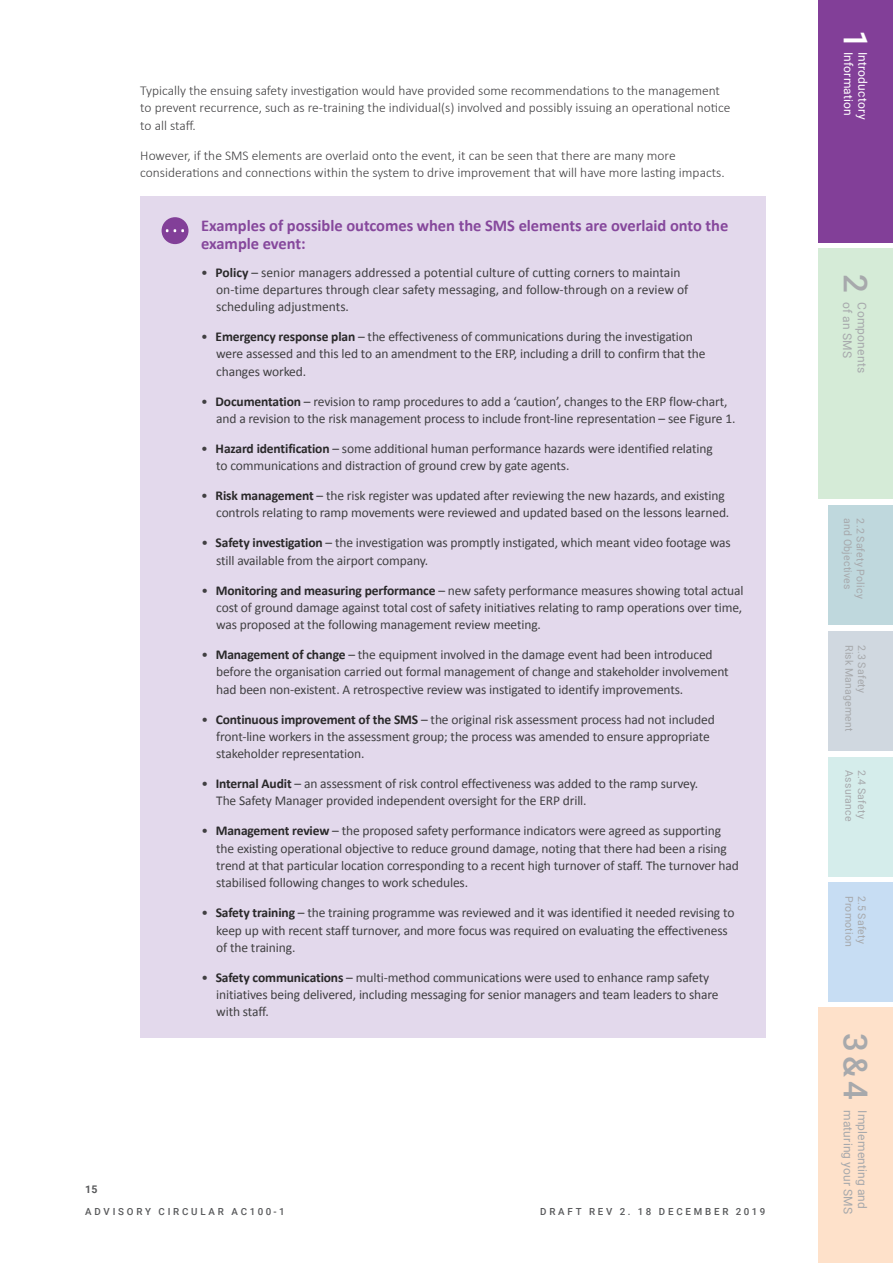
<style>
.page{position:relative;width:893px;height:1263px;background:#fff}
.page>*{position:absolute;margin:0;border:0;box-sizing:border-box;transform-origin:0 0}
.t1{font:500 33px "Roboto";color:#a7a9ac}
.t2{font:500 33px "Roboto";color:#fff}
.t3{font:700 16.5px/17.2px "Calibri";letter-spacing:-.005em;color:#86489c}
.t4{font:13.5px/17.2px "Calibri";letter-spacing:-.01em;color:#414042}
.t5{font:300 13.5px/17.2px "Calibri";color:#414042}
.t6{font:12px "Roboto";letter-spacing:.015em;color:#a7a9ac}
.t7{font:12px "Roboto";letter-spacing:.015em;color:#fff}
.t8{font:10.5px "Roboto";letter-spacing:.02em;color:#a7a9ac}
.t9{font:700 10.5px "Roboto";color:#58595b}
.t10{font:500 9.75px "Roboto";letter-spacing:.285em;color:#58595b}
.s1{font-weight:700;color:#292829}
</style>
<div class="page">
<div style="left:828px;top:505px;width:65px;height:119px;background:#bfd8dd"></div>
<div style="left:818px;top:1008px;width:75px;height:255px;background:#fee1ca"></div>
<div style="left:828px;top:631px;width:65px;height:120px;background:#d0d8e0"></div>
<div style="left:828px;top:882px;width:65px;height:120px;background:#c7ddf3"></div>
<div style="left:828px;top:757px;width:65px;height:119px;background:#d5edeb"></div>
<div style="left:818px;top:0;width:75px;height:242px;background:#823f98"></div>
<div style="left:818px;top:248px;width:75px;height:251px;background:#d5ebd7"></div>
<div style="left:140px;top:196px;width:625px;height:841px;background:#e3d9ec"></div>
<div style="left:162px;top:217px;width:26px;height:27px;background:#823f98;border-radius:50%"></div>
<svg style="left:166px;top:229px;width:18px;height:3px"></svg>
<p class="t5" style="left:140px;top:82px;width:592px">Typically the ensuing safety investigation would have provided some recommendations to the management to prevent recurrence, such as re-training the individual(s) involved and possibly issuing an operational notice to all staff.</p>
<p class="t5" style="left:140px;top:146px;width:586px">However, if the SMS elements are overlaid onto the event, it can be seen that there are many more considerations and connections within the system to drive improvement that will have more lasting impacts.</p>
<p class="t3" style="left:201px;top:217px;width:529px">Examples of possible outcomes when the SMS elements are overlaid onto the example event:</p>
<p class="t4" style="left:216px;top:263px;width:474px;text-indent:-15px">• <span class="s1">Policy</span> – senior managers addressed a potential culture of cutting corners to maintain on-time departures through clear safety messaging, and follow-through on a review of scheduling adjustments.</p>
<p class="t4" style="left:216px;top:328px;width:491px;text-indent:-15px">• <span class="s1">Emergency response plan</span> – the effectiveness of communications during the investigation were assessed and this led to an amendment to the ERP, including a drill to confirm that the changes worked.</p>
<p class="t4" style="left:216px;top:392px;width:521px;text-indent:-15px">• <span class="s1">Documentation</span> – revision to ramp procedures to add a ‘caution’, changes to the ERP flow-chart, and a revision to the risk management process to include front-line representation – see Figure 1.</p>
<p class="t4" style="left:216px;top:440px;width:498px;text-indent:-15px">• <span class="s1">Hazard identification</span> – some additional human performance hazards were identified relating to communications and distraction of ground crew by gate agents.</p>
<p class="t4" style="left:216px;top:487px;width:515px;text-indent:-15px">• <span class="s1">Risk management</span> – the risk register was updated after reviewing the new hazards, and existing controls relating to ramp movements were reviewed and updated based on the lessons learned.</p>
<p class="t4" style="left:216px;top:534px;width:516px;text-indent:-15px">• <span class="s1">Safety investigation</span> – the investigation was promptly instigated, which meant video footage was still available from the airport company.</p>
<p class="t4" style="left:216px;top:581px;width:529px;text-align:justify;text-indent:-15px">• <span class="s1">Monitoring and measuring performance</span> – new safety performance measures showing total actual cost of ground damage against total cost of safety initiatives relating to ramp operations over time, was proposed at the following management review meeting.</p>
<p class="t4" style="left:216px;top:646px;width:514px;text-indent:-15px">• <span class="s1">Management of change</span> – the equipment involved in the damage event had been introduced before the organisation carried out formal management of change and stakeholder involvement had been non-existent. A retrospective review was instigated to identify improvements.</p>
<p class="t4" style="left:216px;top:711px;width:500px;text-indent:-15px">• <span class="s1">Continuous improvement of the SMS</span> – the original risk assessment process had not included front-line workers in the assessment group; the process was amended to ensure appropriate stakeholder representation.</p>
<p class="t4" style="left:216px;top:775px;width:483px;text-indent:-15px">• <span class="s1">Internal Audit</span> – an assessment of risk control effectiveness was added to the ramp survey.<br>The Safety Manager provided independent oversight for the ERP drill.</p>
<p class="t4" style="left:216px;top:822px;width:524px;text-indent:-15px">• <span class="s1">Management review</span> – the proposed safety performance indicators were agreed as supporting the existing operational objective to reduce ground damage, noting that there had been a rising trend at that particular location corresponding to a recent high turnover of staff. The turnover had stabilised following changes to work schedules.</p>
<p class="t4" style="left:216px;top:904px;width:520px;text-indent:-15px">• <span class="s1">Safety training</span> – the training programme was reviewed and it was identified it needed revising to keep up with recent staff turnover, and more focus was required on evaluating the effectiveness of the training.</p>
<p class="t4" style="left:216px;top:969px;width:504px;text-indent:-15px">• <span class="s1">Safety communications</span> – multi-method communications were used to enhance ramp safety initiatives being delivered, including messaging for senior managers and team leaders to share with staff.</p>
<p class="t9" style="left:85px;top:1182px;width:14px">15</p>
<p class="t10" style="left:85px;top:1204px;width:201px">ADVISORY CIRCULAR AC100-1</p>
<p class="t10" style="left:540px;top:1204px;width:227px">DRAFT REV 2. 18 DECEMBER 2019</p>
<h1 class="t2" style="left:879px;top:30px;width:20px;rotate:90deg">1</h1>
<p class="t7" style="left:857px;top:52px;width:65px;rotate:90deg">Information</p>
<p class="t7" style="left:871px;top:52px;width:69px;rotate:90deg">Introductory</p>
<h1 class="t1" style="left:879px;top:274px;width:20px;rotate:90deg">2</h1>
<p class="t6" style="left:856px;top:302px;width:57px;rotate:90deg">of an SMS</p>
<p class="t6" style="left:870px;top:302px;width:72px;rotate:90deg">Components</p>
<p class="t8" style="left:855px;top:518px;width:73px;rotate:90deg">and Objectives</p>
<p class="t8" style="left:868px;top:518px;width:82px;rotate:90deg">2.2 Safety Policy</p>
<p class="t8" style="left:857px;top:645px;width:88px;rotate:90deg">Risk Management</p>
<p class="t8" style="left:869px;top:645px;width:50px;rotate:90deg">2.3 Safety</p>
<p class="t8" style="left:857px;top:770px;width:53px;rotate:90deg">Assurance</p>
<p class="t8" style="left:869px;top:770px;width:50px;rotate:90deg">2.4 Safety</p>
<p class="t8" style="left:857px;top:896px;width:52px;rotate:90deg">Promotion</p>
<p class="t8" style="left:869px;top:896px;width:50px;rotate:90deg">2.5 Safety</p>
<h1 class="t1" style="left:879px;top:1033px;width:68px;rotate:90deg">3 &amp; 4</h1>
<p class="t6" style="left:856px;top:1110px;width:106px;rotate:90deg">maturing your SMS</p>
<p class="t6" style="left:871px;top:1110px;width:101px;rotate:90deg">Implementing and</p>
</div>
